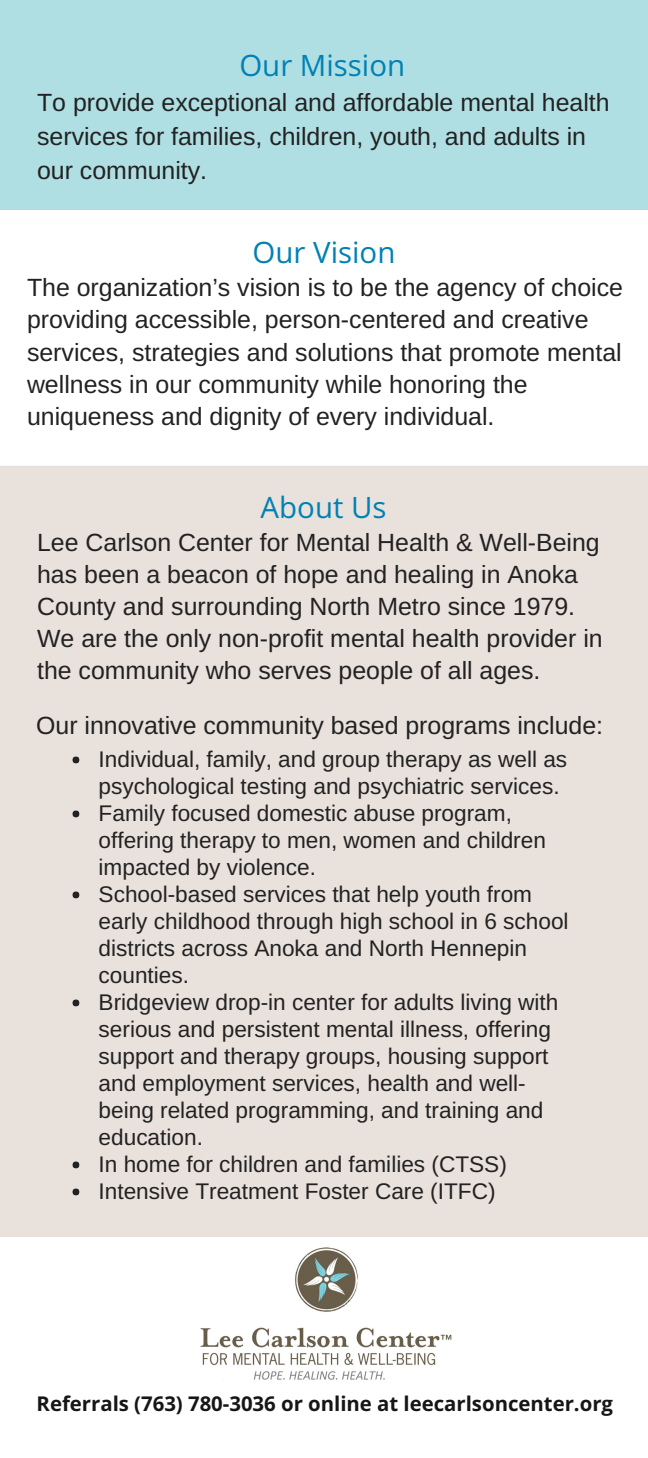
<style>
.page{position:relative;width:648px;height:1458px;background:#fff}
.page>*{position:absolute;margin:0;border:0;box-sizing:border-box;transform-origin:0 0}
.t1{font:29.47px "Open Sans";color:#0081b5}
.t2{font:24.97px/31.9px "Arimo";color:#222}
.t3{font:22.72px/27px "Arimo";color:#222}
.t4{font:700 20.47px "Open Sans";color:#151618}
</style>
<div class="page">
<div style="left:0;top:0;width:648px;height:209px;background:#afdfe3"></div>
<div style="left:0;top:466px;width:648px;height:771px;background:#e8e1dc"></div>
<svg style="left:73px;top:757px;width:6px;height:6px"></svg>
<svg style="left:73px;top:811px;width:6px;height:6px"></svg>
<svg style="left:73px;top:892px;width:6px;height:6px"></svg>
<svg style="left:73px;top:1000px;width:6px;height:6px"></svg>
<svg style="left:73px;top:1162px;width:6px;height:6px"></svg>
<svg style="left:73px;top:1189px;width:6px;height:6px"></svg>
<img style="left:200px;top:1247px;width:252px;height:134px">
<p class="t1" style="left:239px;top:44px;width:167px">Our Mission</p>
<p class="t2" style="left:37px;top:86px;width:574px;line-height:33.8px">To provide exceptional and affordable mental health services for families, children, youth, and adults in our community.</p>
<p class="t1" style="left:253px;top:232px;width:144px">Our Vision</p>
<p class="t2" style="left:27px;top:272px;width:598px">The organization’s vision is to be the agency of choice providing accessible, person-centered and creative services, strategies and solutions that promote mental wellness in our community while honoring the uniqueness and dignity of every individual.</p>
<p class="t1" style="left:261px;top:487px;width:127px">About Us</p>
<p class="t2" style="left:37px;top:527px;width:567px">Lee Carlson Center for Mental Health &amp; Well-Being has been a beacon of hope and healing in Anoka County and surrounding North Metro since 1979.<br>We are the only non-profit mental health provider in the community who serves people of all ages.</p>
<p class="t2" style="left:36px;top:709px;width:568px">Our innovative community based programs include:</p>
<p class="t3" style="left:99px;top:745px;width:472px">Individual, family, and group therapy as well as psychological testing and psychiatric services.<br>Family focused domestic abuse program, offering therapy to men, women and children impacted by violence.<br>School-based services that help youth from early childhood through high school in 6 school districts across Anoka and North Hennepin counties.<br>Bridgeview drop-in center for adults living with serious and persistent mental illness, offering support and therapy groups, housing support and employment services, health and well&shy;being related programming, and training and education.<br>In home for children and families (CTSS)<br>Intensive Treatment Foster Care (ITFC)</p>
<p class="t4" style="left:37px;top:1389px;width:578px">Referrals (763) 780-3036 or online at leecarlsoncenter.org</p>
</div>
